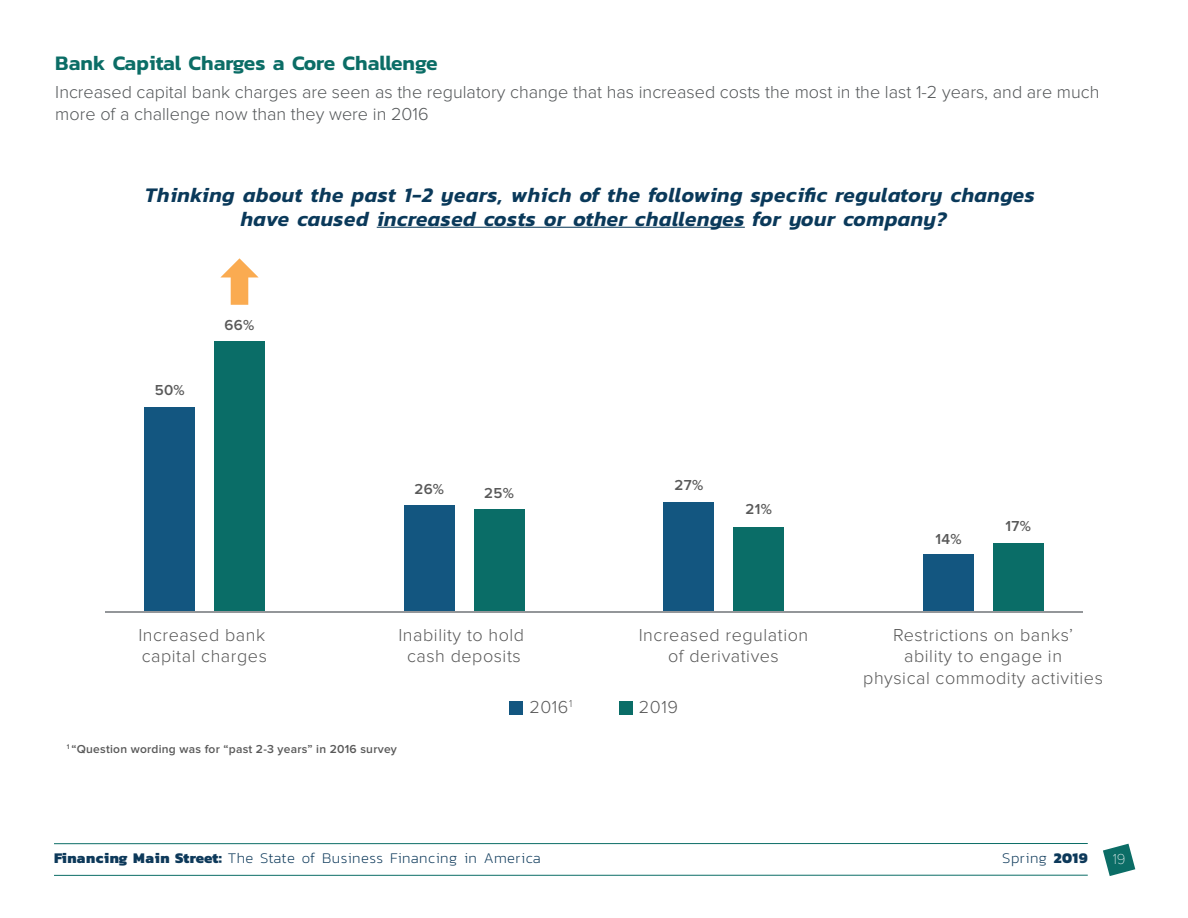
<style>
.page{position:relative;width:1188px;height:918px;background:#fff}
.page>*{position:absolute;margin:0;border:0;box-sizing:border-box;transform-origin:0 0}
.t1{font:italic 600 21px/24px "Kanit";letter-spacing:.02em;color:#0a395a;text-align:center}
.Chart_Header{font:600 21px "Kanit";color:#0b6d66}
.t2{font:300 18px/21.6px "Proxima Nova";letter-spacing:.03em;color:#595959;text-align:center}
.Chart_Label{font:300 18px/21.6px "Proxima Nova";color:#545759}
.t3{font:200 15px "Kanit";letter-spacing:.03em;color:#0d395a}
.t4{font:600 15px "Proxima Nova";letter-spacing:.02em;color:#595959}
.t5{font:100 15px "Proxima Nova T";color:#fff}
.t6{font:600 12px "Proxima Nova";letter-spacing:.02em;color:#595959}
.s1{font-weight:800}
</style>
<div class="page">
<svg style="left:1103px;top:844px;width:32px;height:32px"></svg>
<hr style="left:54px;top:843px;width:1034px;height:1px;background:#0b6d66">
<hr style="left:54px;top:875px;width:1034px;height:1px;background:#0b6d66">
<svg style="left:377px;top:227px;width:368px;height:1px"></svg>
<div style="left:509px;top:701px;width:14px;height:14px;background:#135680"></div>
<div style="left:619px;top:701px;width:14px;height:14px;background:#0a6d67"></div>
<div style="left:404px;top:505px;width:51px;height:107px;background:#135680"></div>
<div style="left:474px;top:510px;width:50px;height:102px;background:#0a6d67"></div>
<div style="left:664px;top:503px;width:50px;height:109px;background:#135680"></div>
<div style="left:733px;top:527px;width:51px;height:85px;background:#0a6d67"></div>
<div style="left:923px;top:554px;width:51px;height:58px;background:#135680"></div>
<div style="left:993px;top:544px;width:51px;height:68px;background:#0a6d67"></div>
<div style="left:144px;top:407px;width:51px;height:205px;background:#135680"></div>
<div style="left:214px;top:342px;width:51px;height:270px;background:#0a6d67"></div>
<svg style="left:220px;top:258px;width:39px;height:47px"></svg>
<hr style="left:105px;top:611px;width:978px;height:2px;background:#939699">
<p class="Chart_Header" style="left:55px;top:47px;width:384px">Bank Capital Charges a Core Challenge</p>
<p class="Chart_Label" style="left:55px;top:82px;width:1046px">Increased capital bank charges are seen as the regulatory change that has increased costs the most in the last 1-2 years, and are much more of a challenge now than they were in 2016</p>
<p class="t1" style="left:145px;top:182px;width:891px">Thinking about the past 1-2 years, which of the following specific regulatory changes have caused increased costs or other challenges for your company?</p>
<p class="t4" style="left:155px;top:382px;width:32px">50%</p>
<p class="t4" style="left:225px;top:317px;width:31px">66%</p>
<p class="t4" style="left:414px;top:481px;width:31px">26%</p>
<p class="t4" style="left:484px;top:485px;width:31px">25%</p>
<p class="t4" style="left:675px;top:476px;width:30px">27%</p>
<p class="t4" style="left:745px;top:500px;width:28px">21%</p>
<p class="t4" style="left:935px;top:530px;width:28px">14%</p>
<p class="t4" style="left:1006px;top:517px;width:27px">17%</p>
<p class="t2" style="left:138px;top:624px;width:130px;text-align:left">Increased bank capital charges</p>
<p class="t2" style="left:398px;top:624px;width:127px">Inability to hold cash deposits</p>
<p class="t2" style="left:639px;top:624px;width:171px">Increased regulation of derivatives</p>
<p class="t2" style="left:863px;top:624px;width:241px">Restrictions on banks’<br>ability to engage in<br>physical commodity activities</p>
<p class="t6" style="left:67px;top:742px;width:332px"><sup>1</sup> “Question wording was for “past 2-3 years” in 2016 survey</p>
<p class="t2" style="left:529px;top:696px;width:44px">2016<sup>1</sup></p>
<p class="t2" style="left:639px;top:696px;width:41px">2019</p>
<p class="t3" style="left:54px;top:848px;width:488px"><span class="s1">Financing Main Street:</span> The State of Business Financing in America</p>
<p class="t3" style="left:1002px;top:848px;width:87px">Spring <span class="s1">2019</span></p>
<p class="t5" style="left:1113px;top:850px;width:14px">19</p>
</div>
